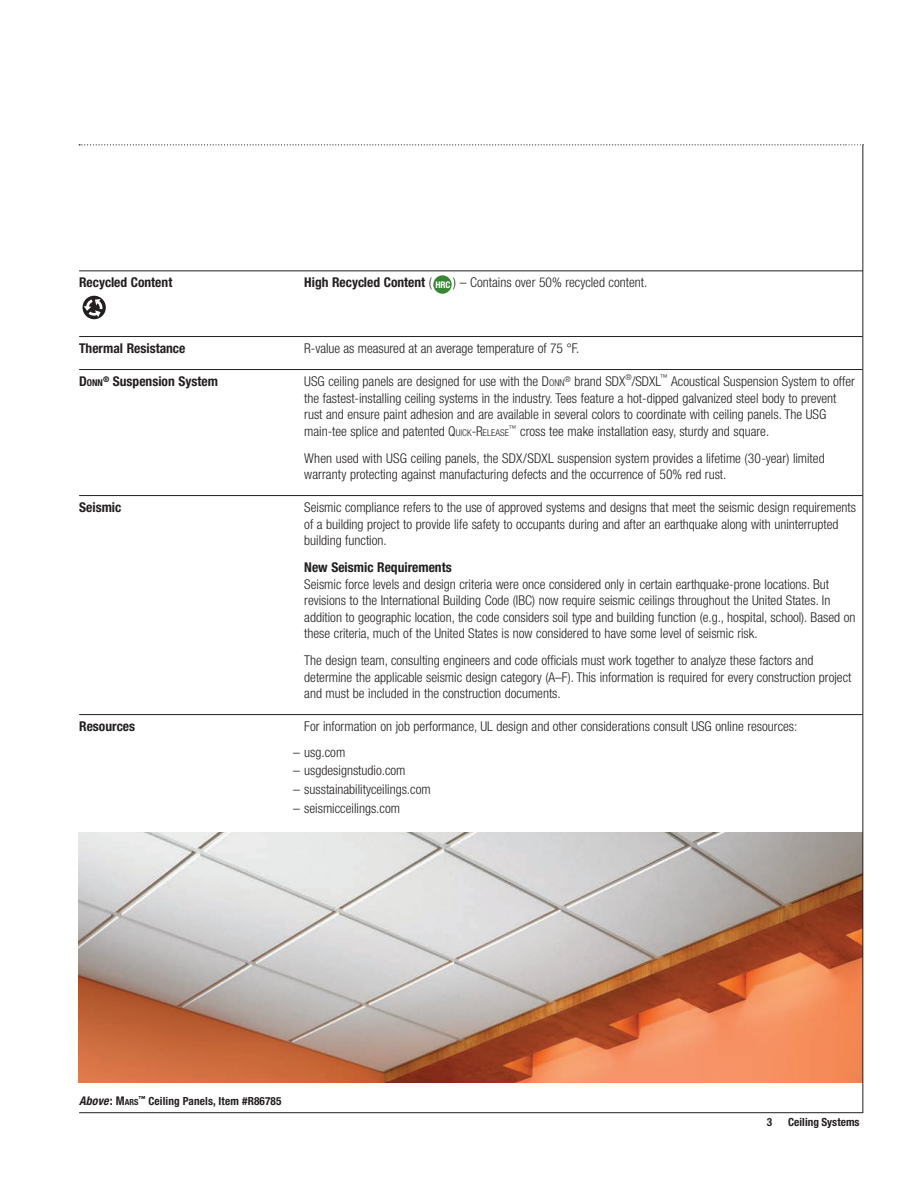
<style>
.page{position:relative;width:914px;height:1187px;background:#fff}
.page>*{position:absolute;margin:0;border:0;box-sizing:border-box;transform-origin:0 0}
.t1{font:300 condensed 13.5px/16.5px "Helvetica Neue LT Std";color:#231f20}
.t2{font:700 condensed 13.5px "Helvetica Neue LT Std";color:#231f20}
.t3{font:700 condensed 11.25px "Helvetica Neue LT Std";letter-spacing:.01em;color:#231f20}
.t4{font:700 condensed 9.45px "Helvetica Neue LT Std";color:#231f20}
.t5{font:700 condensed 9.15px "Helvetica Neue";color:#fff}
.s1{font-weight:300}
.s2{font-size:13.5px}
.s3{font-style:inherit}
.s4{font-size:9.45px}
.s5{font-style:italic;font-size:12px}
.s6{font-size:12px}
.s7{font-size:8.4px}
</style>
<div class="page">
<svg style="left:82px;top:296px;width:24px;height:23px"></svg>
<svg style="left:84px;top:297px;width:19px;height:20px"></svg>
<div style="left:433px;top:275px;width:18px;height:19px;background:#378631;border-radius:50%"></div>
<img style="left:79px;top:832px;width:783px;height:250px">
<hr style="left:79px;top:271px;width:784px;height:1px;background:#231f20">
<hr style="left:79px;top:1112px;width:784px;height:1px;background:#231f20">
<svg style="left:79px;top:144px;width:784px;height:1px"></svg>
<hr style="left:79px;top:336px;width:783px;height:1px;background:#231f20">
<hr style="left:79px;top:369px;width:783px;height:1px;background:#231f20">
<hr style="left:79px;top:495px;width:783px;height:1px;background:#231f20">
<hr style="left:79px;top:714px;width:783px;height:1px;background:#231f20">
<hr style="left:862px;top:145px;width:1px;height:968px;background:#231f20">
<p class="t2" style="left:79px;top:274px;width:95px">Recycled Content</p>
<p class="t2" style="left:304px;top:274px;width:129px">High Recycled Content <span class="s1">(</span></p>
<p class="t1" style="left:453px;top:274px;width:196px">) – Contains over 50% recycled content.</p>
<p class="t5" style="left:435px;top:279px;width:17px">HRC</p>
<p class="t2" style="left:79px;top:340px;width:108px">Thermal Resistance</p>
<p class="t1" style="left:304px;top:340px;width:276px">R-value as measured at an average temperature of 75 °F.</p>
<p class="t4" style="left:79px;top:377px;width:25px"><span class="s2">D</span>ONN</p>
<p class="t2" style="left:103px;top:373px;width:116px"><sup>®</sup> Suspension System</p>
<p class="t1" style="left:304px;top:373px;width:552px">USG ceiling panels are designed for use with the <span class="s3">D</span><span class="s4">ONN</span><sup>®</sup> brand SDX<sup>®</sup>/SDXL<sup>™</sup> Acoustical Suspension System to offer the fastest-installing ceiling systems in the industry. Tees feature a hot-dipped galvanized steel body to prevent rust and ensure paint adhesion and are available in several colors to coordinate with ceiling panels. The USG main-tee splice and patented <span class="s3">Q</span><span class="s4">UICK</span><span class="s3">-R</span><span class="s4">ELEASE</span><sup>™</sup> cross tee make installation easy, sturdy and square.</p>
<p class="t1" style="left:304px;top:450px;width:522px">When used with USG ceiling panels, the SDX/SDXL suspension system provides a lifetime (30-year) limited warranty protecting against manufacturing defects and the occurrence of 50% red rust.</p>
<p class="t2" style="left:79px;top:499px;width:44px">Seismic</p>
<p class="t1" style="left:304px;top:499px;width:553px">Seismic compliance refers to the use of approved systems and designs that meet the seismic design requirements of a building project to provide life safety to occupants during and after an earthquake along with uninterrupted building function.</p>
<p class="t2" style="left:304px;top:559px;width:149px">New Seismic Requirements</p>
<p class="t1" style="left:304px;top:576px;width:552px">Seismic force levels and design criteria were once considered only in certain earthquake-prone locations. But revisions to the International Building Code (IBC) now require seismic ceilings throughout the United States. In addition to geographic location, the code considers soil type and building function (e.g., hospital, school). Based on these criteria, much of the United States is now considered to have some level of seismic risk.</p>
<p class="t1" style="left:304px;top:652px;width:548px">The design team, consulting engineers and code officials must work together to analyze these factors and determine the applicable seismic design category (A–F). This information is required for every construction project and must be included in the construction documents.</p>
<p class="t2" style="left:79px;top:718px;width:57px">Resources</p>
<p class="t1" style="left:304px;top:718px;width:494px">For information on job performance, UL design and other considerations consult USG online resources:</p>
<p class="t1" style="left:293px;top:744px;width:54px">– usg.com</p>
<p class="t1" style="left:293px;top:762px;width:114px">– usgdesignstudio.com</p>
<p class="t1" style="left:293px;top:781px;width:139px">– susstainabilityceilings.com</p>
<p class="t1" style="left:293px;top:800px;width:108px">– seismicceilings.com</p>
<p class="t3" style="left:79px;top:1094px;width:204px"><span class="s5">Above</span><span class="s6">:</span> <span class="s6">M</span><span class="s7">ARS</span><sup>™</sup> Ceiling Panels, Item #R86785</p>
<p class="t3" style="left:766px;top:1115px;width:7px">3</p>
<p class="t3" style="left:788px;top:1115px;width:73px">Ceiling Systems</p>
</div>
